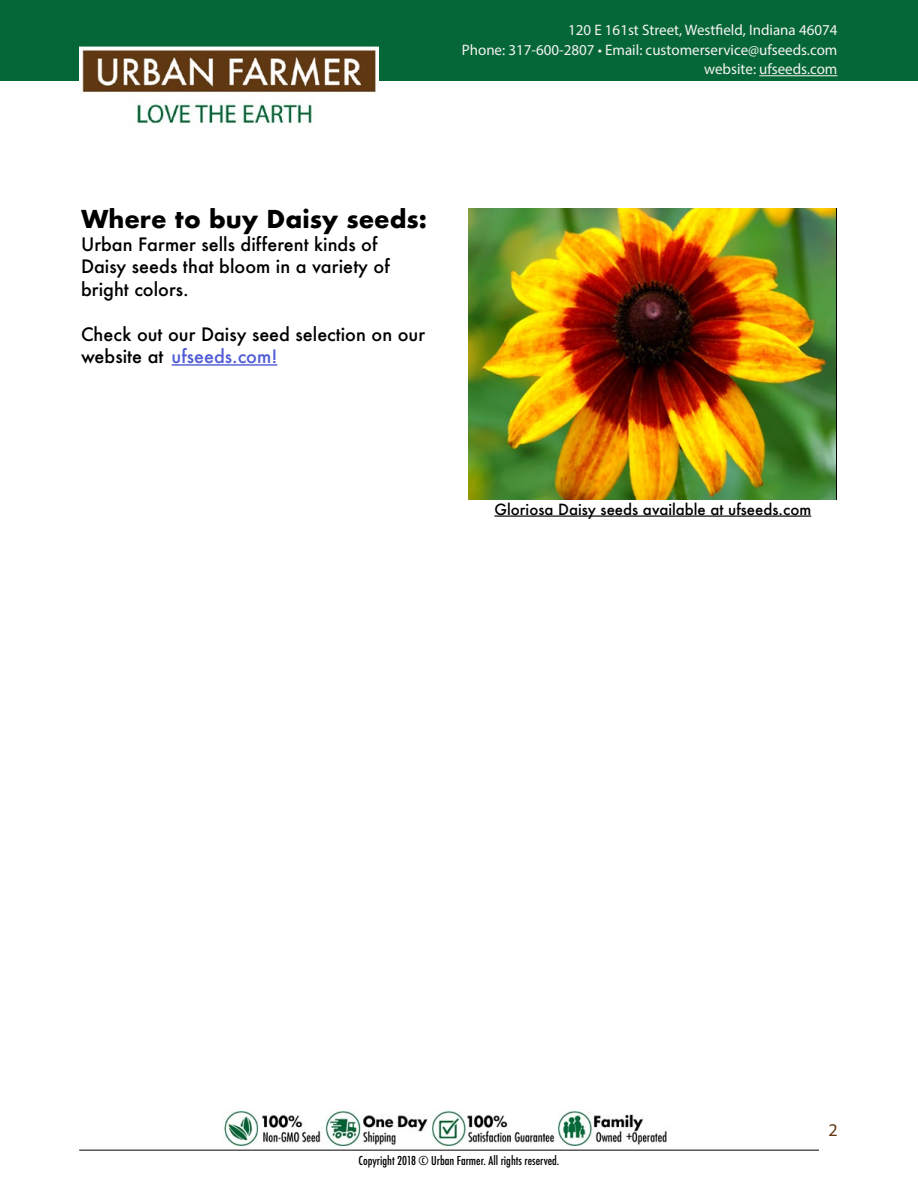
<style>
.page{position:relative;width:918px;height:1188px;background:#fff}
.page>*{position:absolute;margin:0;border:0;box-sizing:border-box;transform-origin:0 0}
.t1{font:700 24px "Futura";color:#000}
.t2{font:500 18px/22.5px "Futura";color:#000}
.t3{font:18px "Myriad Pro";color:#603812}
.t4{font:15.15px/19.5px "Myriad Pro";color:#f5f3f1;text-align:right}
.t5{font:500 15px "Futura";color:#000}
.t6{font:500 condensed 12px "Futura";color:#000}
.s1{color:#4f5cd6}
</style>
<div class="page">
<hr style="left:79px;top:1150px;width:740px;height:1px;background:#000">
<div style="left:0;top:0;width:918px;height:81px;background:#056738"></div>
<img style="left:468px;top:208px;width:367px;height:292px">
<hr style="left:494px;top:515px;width:317px;height:2px;background:#000">
<hr style="left:759px;top:75px;width:78px;height:1px;background:#f5f3f1">
<hr style="left:172px;top:364px;width:105px;height:2px;background:#4f5cd6">
<img style="left:223px;top:1110px;width:444px;height:37px">
<img style="left:79px;top:47px;width:299px;height:77px">
<p class="t4" style="left:462px;top:20px;width:377px">120 E 161st Street, Westfield, Indiana 46074<br>Phone: 317-600-2807 • Email: customerservice@ufseeds.com website: ufseeds.com</p>
<h1 class="t1" style="left:81px;top:202px;width:348px">Where to buy Daisy seeds:</h1>
<p class="t2" style="left:81px;top:233px;width:310px">Urban Farmer sells different kinds of<br>Daisy seeds that bloom in a variety of bright colors.</p>
<p class="t2" style="left:81px;top:323px;width:346px">Check out our Daisy seed selection on our website at <span class="s1">ufseeds.com!</span></p>
<p class="t5" style="left:494px;top:499px;width:318px">Gloriosa Daisy seeds available at ufseeds.com</p>
<p class="t3" style="left:828px;top:1119px;width:11px">2</p>
<p class="t6" style="left:359px;top:1153px;width:202px">Copyright 2018 © Urban Farmer. All rights reserved.</p>
</div>
